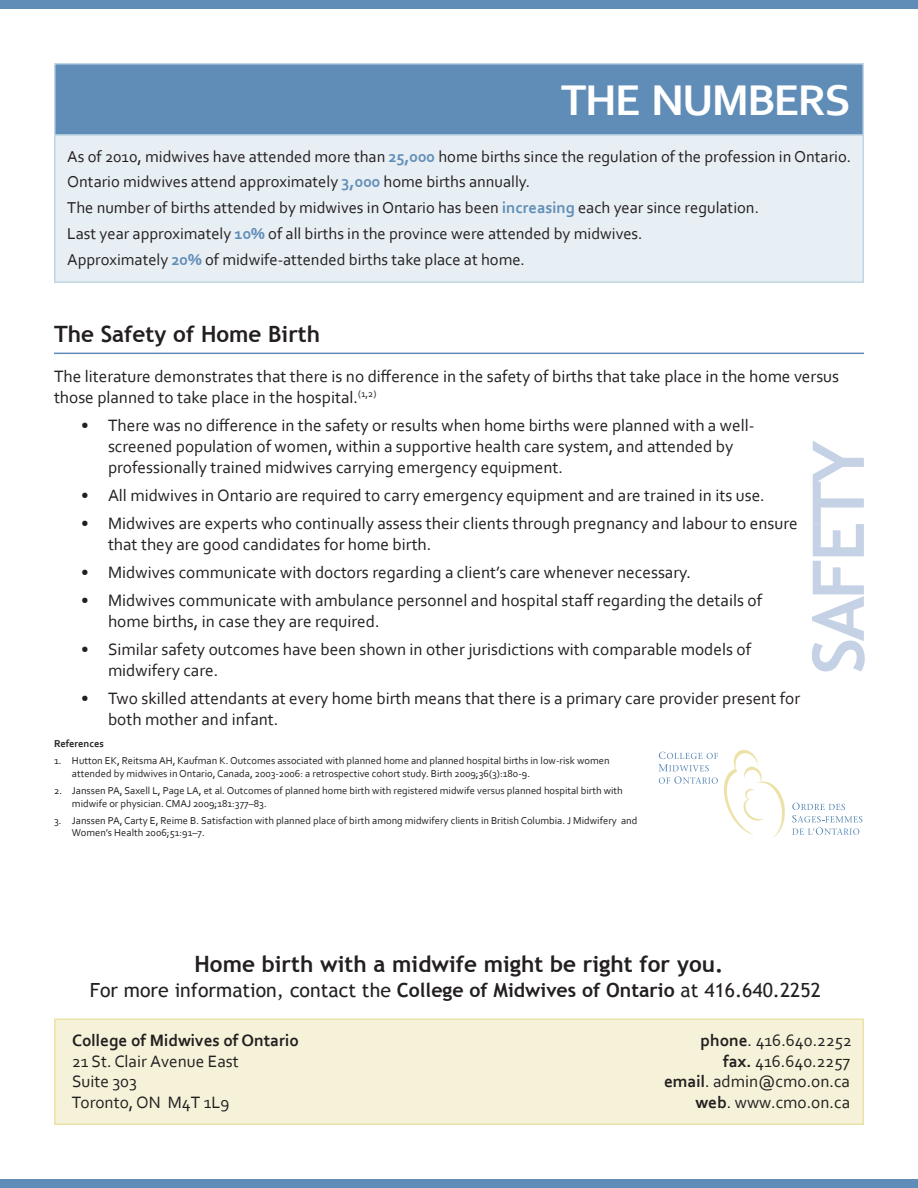
<style>
.page{position:relative;width:918px;height:1188px;background:#fff}
.page>*{position:absolute;margin:0;border:0;box-sizing:border-box;transform-origin:0 0}
.t1{font:700 71.55px "Trebuchet MS";letter-spacing:-.05em;color:#c5d1e4}
.t2{font:700 45px "Corbel";letter-spacing:-.035em;color:#fff}
.t3{font:700 22.5px "Trebuchet MS";color:#231f20}
.t4{font:19.5px "Trebuchet MS";color:#231f20}
.t5{font:17.25px/20.7px "Corbel";color:#231f20}
.t6{font:700 17.25px "Corbel";color:#231f20}
.t7{font:16.5px/25.8px "Corbel";color:#231f20}
.t8{font:10.5px/12.6px "Corbel";color:#231f20}
.t9{font:700 10.5px "Corbel";color:#231f20}
.s1{font-weight:700;color:#608db7}
.s2{font-weight:700}
</style>
<div class="page">
<hr style="left:54px;top:353px;width:810px;height:1px;background:#608db7">
<div style="left:54px;top:63px;width:810px;height:73px;background:#608db7;border:2px solid #c1d6e4"></div>
<div style="left:54px;top:134px;width:810px;height:149px;background:#e7eef4;border:2px solid #c1d6e4"></div>
<svg style="left:658px;top:750px;width:127px;height:88px"></svg>
<svg style="left:792px;top:803px;width:71px;height:32px"></svg>
<div style="left:54px;top:1018px;width:810px;height:107px;background:#f6f2d9;border:2px solid #ece2a8"></div>
<div style="left:0;top:0;width:918px;height:9px;background:#608db7"></div>
<div style="left:0;top:1179px;width:918px;height:9px;background:#608db7"></div>
<h2 class="t2" style="left:561px;top:81px;width:291px">THE NUMBERS</h2>
<p class="t7" style="left:67px;top:145px;width:785px">As of 2010, midwives have attended more than <span class="s1">25,000</span> home births since the regulation of the profession in Ontario.<br>Ontario midwives attend approximately <span class="s1">3,000</span> home births annually.<br>The number of births attended by midwives in Ontario has been <span class="s1">increasing</span> each year since regulation.<br>Last year approximately <span class="s1">10%</span> of all births in the province were attended by midwives.<br>Approximately <span class="s1">20%</span> of midwife‐attended births take place at home.</p>
<h3 class="t3" style="left:54px;top:321px;width:268px">The Safety of Home Birth</h3>
<p class="t5" style="left:54px;top:368px;width:787px">The literature demonstrates that there is no difference in the safety of births that take place in the home versus those planned to take place in the hospital.<sup>(1,2)</sup></p>
<p class="t5" style="left:108px;top:417px;width:648px;text-indent:-27px">• There was no difference in the safety or results when home births were planned with a well‐ screened population of women, within a supportive health care system, and attended by professionally trained midwives carrying emergency equipment.</p>
<p class="t5" style="left:81px;top:486px;width:685px">• All midwives in Ontario are required to carry emergency equipment and are trained in its use.</p>
<p class="t5" style="left:108px;top:514px;width:691px;text-indent:-27px">• Midwives are experts who continually assess their clients through pregnancy and labour to ensure that they are good candidates for home birth.</p>
<p class="t5" style="left:81px;top:563px;width:612px">• Midwives communicate with doctors regarding a client’s care whenever necessary.</p>
<p class="t5" style="left:108px;top:592px;width:656px;text-indent:-27px">• Midwives communicate with ambulance personnel and hospital staff regarding the details of home births, in case they are required.</p>
<p class="t5" style="left:108px;top:640px;width:645px;text-indent:-27px">• Similar safety outcomes have been shown in other jurisdictions with comparable models of midwifery care.</p>
<p class="t5" style="left:108px;top:689px;width:694px;text-indent:-27px">• Two skilled attendants at every home birth means that there is a primary care provider present for both mother and infant.</p>
<h1 class="t1" style="left:797px;top:674px;width:235px;rotate:-90deg">SAFETY</h1>
<p class="t9" style="left:54px;top:739px;width:51px">References</p>
<p class="t8" style="left:72px;top:756px;width:539px;text-indent:-18px">1. Hutton EK, Reitsma AH, Kaufman K. Outcomes associated with planned home and planned hospital births in low‐risk women attended by midwives in Ontario, Canada, 2003‐2006: a retrospective cohort study. Birth 2009;36(3):180‐9.</p>
<p class="t8" style="left:72px;top:785px;width:552px;text-indent:-18px">2. Janssen PA, Saxell L, Page LA, et al. Outcomes of planned home birth with registered midwife versus planned hospital birth with midwife or physician. CMAJ 2009;181:377–83.</p>
<p class="t8" style="left:72px;top:815px;width:567px;text-indent:-18px">3. Janssen PA, Carty E, Reime B. Satisfaction with planned place of birth among midwifery clients in British Columbia. J Midwifery and<br>Women’s Health 2006;51:91–7.</p>
<h3 class="t3" style="left:195px;top:951px;width:530px">Home birth with a midwife might be right for you.</h3>
<p class="t4" style="left:90px;top:979px;width:733px">For more information, contact the <span class="s2">College of Midwives of Ontario</span> at 416.640.2252</p>
<p class="t6" style="left:72px;top:1033px;width:229px">College of Midwives of Ontario</p>
<p class="t5" style="left:701px;top:1031px;width:153px"><span class="s2">phone</span>. 416.640.2252</p>
<p class="t5" style="left:72px;top:1050px;width:168px">21 St. Clair Avenue East</p>
<p class="t5" style="left:723px;top:1052px;width:129px"><span class="s2">fax</span><span class="s2">.</span> 416.640.2257</p>
<p class="t5" style="left:72px;top:1071px;width:66px">Suite 303</p>
<p class="t5" style="left:664px;top:1073px;width:188px"><span class="s2">e</span><span class="s2">mail</span>. admin@cmo.on.ca</p>
<p class="t5" style="left:72px;top:1093px;width:159px">Toronto, ON M4T 1L9</p>
<p class="t5" style="left:695px;top:1093px;width:156px"><span class="s2">w</span><span class="s2">eb</span>. www.cmo.on.ca</p>
</div>
